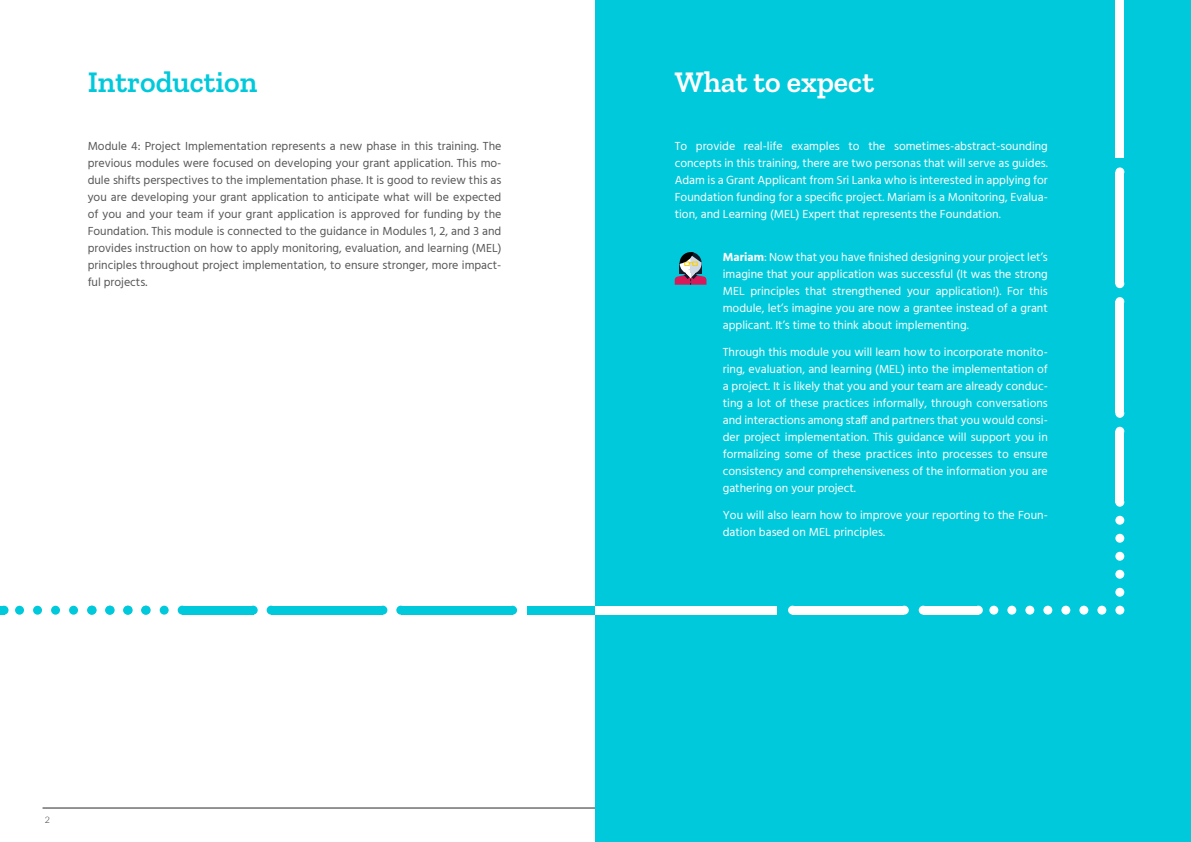
<style>
.page{position:relative;width:1191px;height:842px;background:#fff}
.page>*{position:absolute;margin:0;border:0;box-sizing:border-box;transform-origin:0 0}
.t1{font:600 30px "Zilla Slab";color:#fff}
.t2{font:600 30px "Zilla Slab";color:#00c9db}
.t3{font:12px/17px "Hind";color:#fff;text-align:justify}
.t4{font:12px/17px "Hind";color:#565656;text-align:justify}
.t5{font:300 9px "Lato";color:#282826}
.s1{font-weight:700}
</style>
<div class="page">
<hr style="left:43px;top:808px;width:552px;height:1px;background:#282826">
<div style="left:595px;top:0;width:596px;height:842px;background:#00c9db"></div>
<div style="left:527px;top:606px;width:149px;height:9px;background:#00c9db"></div>
<div style="left:160px;top:606px;width:9px;height:9px;background:#00c9db;border-radius:50%"></div>
<div style="left:178px;top:606px;width:9px;height:9px;background:#00c9db;border-radius:50%"></div>
<div style="left:182px;top:606px;width:71px;height:9px;background:#00c9db"></div>
<div style="left:249px;top:606px;width:9px;height:9px;background:#00c9db;border-radius:50%"></div>
<div style="left:401px;top:606px;width:111px;height:9px;background:#00c9db"></div>
<div style="left:271px;top:606px;width:112px;height:9px;background:#00c9db"></div>
<div style="left:508px;top:606px;width:9px;height:9px;background:#00c9db;border-radius:50%"></div>
<div style="left:396px;top:606px;width:9px;height:9px;background:#00c9db;border-radius:50%"></div>
<div style="left:378px;top:606px;width:9px;height:9px;background:#00c9db;border-radius:50%"></div>
<div style="left:267px;top:606px;width:8px;height:9px;background:#00c9db;border-radius:50%"></div>
<div style="left:0;top:606px;width:9px;height:9px;background:#00c9db;border-radius:50%"></div>
<div style="left:141px;top:606px;width:9px;height:9px;background:#00c9db;border-radius:50%"></div>
<div style="left:123px;top:606px;width:9px;height:9px;background:#00c9db;border-radius:50%"></div>
<div style="left:105px;top:606px;width:9px;height:9px;background:#00c9db;border-radius:50%"></div>
<div style="left:87px;top:606px;width:9px;height:9px;background:#00c9db;border-radius:50%"></div>
<div style="left:69px;top:606px;width:9px;height:9px;background:#00c9db;border-radius:50%"></div>
<div style="left:51px;top:606px;width:9px;height:9px;background:#00c9db;border-radius:50%"></div>
<div style="left:33px;top:606px;width:9px;height:9px;background:#00c9db;border-radius:50%"></div>
<div style="left:15px;top:606px;width:9px;height:9px;background:#00c9db;border-radius:50%"></div>
<div style="left:792px;top:606px;width:112px;height:9px;background:#fff"></div>
<div style="left:595px;top:606px;width:181px;height:9px;background:#fff"></div>
<svg style="left:918px;top:606px;width:9px;height:9px"></svg>
<div style="left:923px;top:606px;width:55px;height:9px;background:#fff"></div>
<div style="left:974px;top:606px;width:8px;height:9px;background:#fff;border-radius:50%"></div>
<div style="left:1115px;top:606px;width:9px;height:9px;background:#fff;border-radius:50%"></div>
<div style="left:1097px;top:606px;width:9px;height:9px;background:#fff;border-radius:50%"></div>
<div style="left:1079px;top:606px;width:9px;height:9px;background:#fff;border-radius:50%"></div>
<div style="left:1061px;top:606px;width:9px;height:9px;background:#fff;border-radius:50%"></div>
<div style="left:1043px;top:606px;width:9px;height:9px;background:#fff;border-radius:50%"></div>
<div style="left:1025px;top:606px;width:9px;height:9px;background:#fff;border-radius:50%"></div>
<div style="left:1007px;top:606px;width:9px;height:9px;background:#fff;border-radius:50%"></div>
<div style="left:989px;top:606px;width:9px;height:9px;background:#fff;border-radius:50%"></div>
<div style="left:900px;top:606px;width:8px;height:9px;background:#fff;border-radius:50%"></div>
<div style="left:788px;top:606px;width:9px;height:9px;background:#fff;border-radius:50%"></div>
<div style="left:1115px;top:0;width:9px;height:157px;background:#fff"></div>
<div style="left:1115px;top:588px;width:9px;height:9px;background:#fff;border-radius:50%"></div>
<div style="left:1115px;top:570px;width:9px;height:9px;background:#fff;border-radius:50%"></div>
<div style="left:1115px;top:552px;width:9px;height:9px;background:#fff;border-radius:50%"></div>
<div style="left:1115px;top:534px;width:9px;height:9px;background:#fff;border-radius:50%"></div>
<div style="left:1115px;top:516px;width:9px;height:9px;background:#fff;border-radius:50%"></div>
<div style="left:1115px;top:498px;width:9px;height:9px;background:#fff;border-radius:50%"></div>
<div style="left:1115px;top:431px;width:9px;height:71px;background:#fff"></div>
<div style="left:1115px;top:427px;width:9px;height:9px;background:#fff;border-radius:50%"></div>
<div style="left:1115px;top:172px;width:9px;height:112px;background:#fff"></div>
<div style="left:1115px;top:302px;width:9px;height:111px;background:#fff"></div>
<div style="left:1115px;top:167px;width:9px;height:9px;background:#fff;border-radius:50%"></div>
<div style="left:1115px;top:279px;width:9px;height:9px;background:#fff;border-radius:50%"></div>
<div style="left:1115px;top:297px;width:9px;height:9px;background:#fff;border-radius:50%"></div>
<div style="left:1115px;top:409px;width:9px;height:9px;background:#fff;border-radius:50%"></div>
<svg style="left:674px;top:252px;width:32px;height:33px"></svg>
<h1 class="t2" style="left:88px;top:65px;width:171px">Introduction</h1>
<p class="t4" style="left:88px;top:138px;width:415px">Module 4: Project Implementation represents a new phase in this training. The previous modules were focused on developing your grant application. This mo&shy;dule shifts perspectives to the implementation phase. It is good to review this as you are developing your grant application to anticipate what will be expected of you and your team if your grant application is approved for funding by the Foundation. This module is connected to the guidance in Modules 1, 2, and 3 and provides instruction on how to apply monitoring, evaluation, and learning (MEL) principles throughout project implementation, to ensure stronger, more impact&shy;ful projects.</p>
<p class="t5" style="left:45px;top:814px;width:7px">2</p>
<h1 class="t1" style="left:674px;top:65px;width:201px">What to expect</h1>
<p class="t3" style="left:674px;top:138px;width:375px">To provide real-life examples to the sometimes-abstract-sounding concepts in this training, there are two personas that will serve as guides.<br>Adam is a Grant Applicant from Sri Lanka who is interested in applying for Foundation funding for a specific project. Mariam is a Monitoring, Evalua&shy;tion, and Learning (MEL) Expert that represents the Foundation.</p>
<p class="t3" style="left:723px;top:249px;width:326px"><span class="s1">Mariam</span>: Now that you have finished designing your project let’s imagine that your application was successful (It was the strong MEL principles that strengthened your application!). For this module, let’s imagine you are now a grantee instead of a grant applicant. It’s time to think about implementing.</p>
<p class="t3" style="left:723px;top:344px;width:326px">Through this module you will learn how to incorporate monito&shy;ring, evaluation, and learning (MEL) into the implementation of a project. It is likely that you and your team are already conduc&shy;ting a lot of these practices informally, through conversations and interactions among staff and partners that you would consi&shy;der project implementation. This guidance will support you in formalizing some of these practices into processes to ensure consistency and comprehensiveness of the information you are gathering on your project.</p>
<p class="t3" style="left:723px;top:507px;width:326px">You will also learn how to improve your reporting to the Foun&shy;dation based on MEL principles.</p>
</div>
